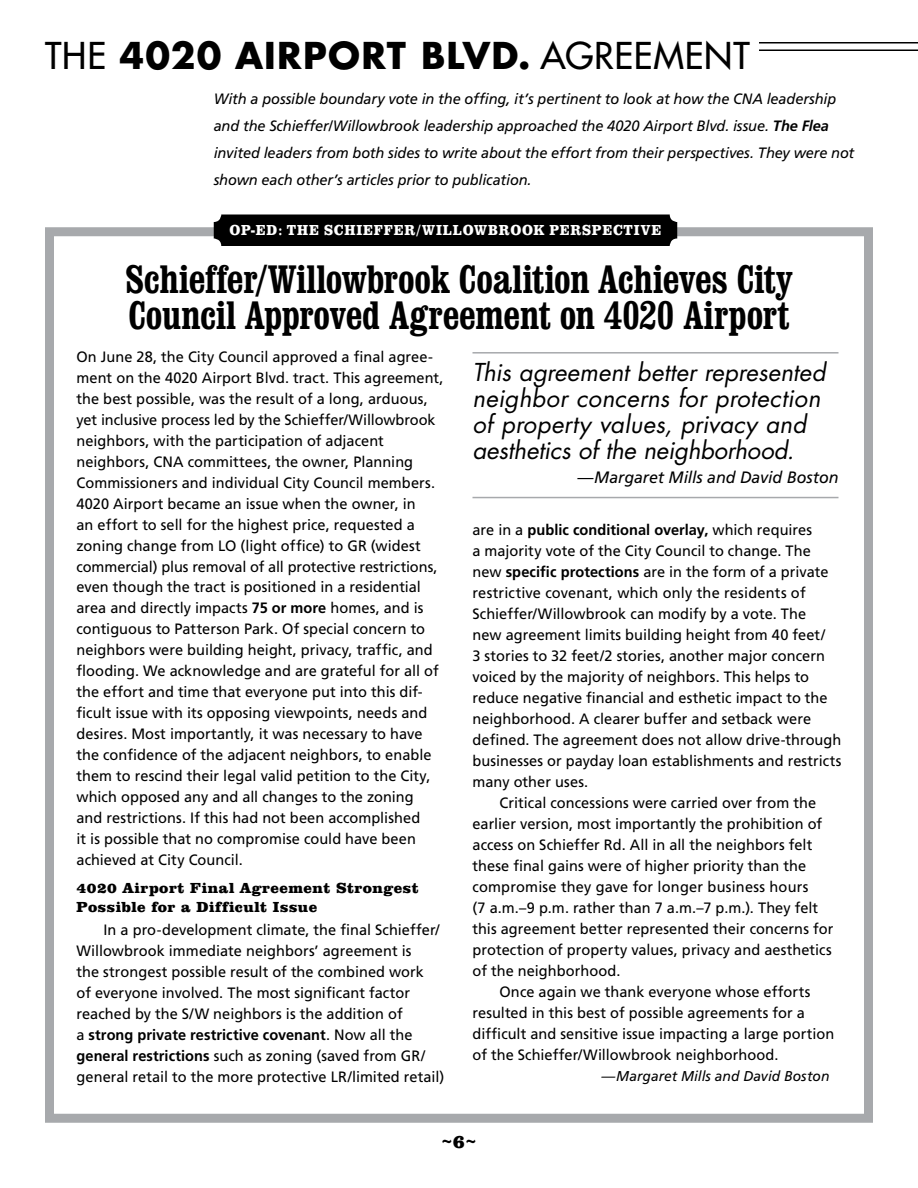
<style>
.page{position:relative;width:918px;height:1188px;background:#fff}
.page>*{position:absolute;margin:0;border:0;box-sizing:border-box;transform-origin:0 0}
.t1{font:700 condensed 39px/36px "Clarendon BT";letter-spacing:-.005em;color:#000}
.t2{font:700 36px "Futura Std";letter-spacing:.035em;color:#000}
.t3{font:italic 24px/26.2px "Futura Std";letter-spacing:.005em;color:#000}
.t4{font:700 19.5px "Clarendon LT Std";color:#000}
.t5{font:italic 16.5px "Frutiger LT Std";letter-spacing:-.005em;color:#000}
.t6{font:15px/21px "Frutiger LT Std";letter-spacing:.005em;color:#000}
.t7{font:italic 15px/27px "Frutiger LT Std";letter-spacing:-.005em;color:#000}
.t8{font:900 15px/19.5px "Clarendon BT";letter-spacing:.035em;color:#000}
.t9{font:700 15px "Frutiger LT Std";letter-spacing:.005em;color:#000}
.t10{font:15px "URW Clarendon TOT Bol Ext Nar";letter-spacing:.05em;color:#fff}
.t11{font:italic 14.25px "Frutiger LT Std";letter-spacing:.005em;color:#000}
.s1{font-weight:500}
.s2{font-weight:700}
.s3{font-weight:400}
.s4{font-family:"Clarendon BT";font-weight:900}
</style>
<div class="page">
<div style="left:45px;top:227px;width:828px;height:896px;border:9px solid #a7a9ac"></div>
<hr style="left:759px;top:42px;width:159px;height:2px;background:#000">
<hr style="left:759px;top:49px;width:159px;height:2px;background:#000">
<hr style="left:472px;top:352px;width:366px;height:2px;background:#a7a9ac">
<hr style="left:472px;top:497px;width:366px;height:1px;background:#a7a9ac">
<div style="left:214px;top:214px;width:463px;height:32px;background:#000;border-radius:8px"></div>
<h2 class="t2" style="left:45px;top:31px;width:706px"><span class="s1">THE</span> 4020 AIRPORT BLVD. <span class="s1">AGREEMENT</span></h2>
<p class="t7" style="left:214px;top:86px;width:642px">With a possible boundary vote in the offing, it’s pertinent to look at how the CNA leadership and the Schieffer/Willowbrook leadership approached the 4020 Airport Blvd. issue. <span class="s2">The Flea </span>invited leaders from both sides to write about the effort from their perspectives. They were not shown each other’s articles prior to publication.</p>
<p class="t10" style="left:229px;top:221px;width:434px">OP-ED: THE SCHIEFFER/WILLOWBROOK PERSPECTIVE</p>
<h1 class="t1" style="left:125px;top:261px;width:669px">Schieffer/Willowbrook Coalition Achieves City<br>Council Approved Agreement on 4020 Airport</h1>
<p class="t6" style="left:76px;top:346px;width:369px">On June 28, the City Council approved a final agree&shy;ment on the 4020 Airport Blvd. tract. This agreement, the best possible, was the result of a long, arduous, yet inclusive process led by the Schieffer/Willowbrook neighbors, with the participation of adjacent neighbors, CNA committees, the owner, Planning Commissioners and individual City Council members.<br>4020 Airport became an issue when the owner, in<br>an effort to sell for the highest price, requested a zoning change from LO (light office) to GR (widest commercial) plus removal of all protective restrictions, even though the tract is positioned in a residential area and directly impacts <span class="s2">75 or more</span> homes, and is contiguous to Patterson Park. Of special concern to neighbors were building height, privacy, traffic, and flooding. We acknowledge and are grateful for all of the effort and time that everyone put into this dif&shy;ficult issue with its opposing viewpoints, needs and desires. Most importantly, it was necessary to have the confidence of the adjacent neighbors, to enable them to rescind their legal valid petition to the City, which opposed any and all changes to the zoning<br>and restrictions. If this had not been accomplished<br>it is possible that no compromise could have been achieved at City Council.</p>
<p class="t8" style="left:76px;top:877px;width:344px">4020 Airport Final Agreement Strongest<br>Possible for a Difficult Issue</p>
<p class="t6" style="left:76px;top:919px;width:370px;text-indent:27px">In a pro-development climate, the final Schieffer/ Willowbrook immediate neighbors’ agreement is<br>the strongest possible result of the combined work<br>of everyone involved. The most significant factor reached by the S/W neighbors is the addition of<br>a <span class="s2">strong private restrictive covenant</span>. Now all the <span class="s2">general restrictions</span> such as zoning (saved from GR/ general retail to the more protective LR/limited retail)</p>
<h3 class="t3" style="left:472px;top:359px;width:355px">This agreement better represented neighbor concerns for protection of property values, privacy and aesthetics of the neighborhood.</h3>
<p class="t5" style="left:578px;top:468px;width:263px">—Margaret Mills and David Boston</p>
<p class="t9" style="left:472px;top:521px;width:341px"><span class="s3">are in a</span> public conditional overlay, <span class="s3">which requires</span></p>
<p class="t6" style="left:472px;top:541px;width:340px">a majority vote of the City Council to change. The</p>
<p class="t6" style="left:472px;top:562px;width:358px">new <span class="s2">specific protections</span> are in the form of a private</p>
<p class="t6" style="left:472px;top:583px;width:335px">restrictive covenant, which only the residents of</p>
<p class="t6" style="left:472px;top:604px;width:335px">Schieffer/Willowbrook can modify by a vote. The</p>
<p class="t6" style="left:472px;top:625px;width:354px">new agreement limits building height from 40 feet/</p>
<p class="t6" style="left:472px;top:646px;width:354px">3 stories to 32 feet/2 stories, another major concern</p>
<p class="t6" style="left:472px;top:667px;width:338px">voiced by the majority of neighbors. This helps to</p>
<p class="t6" style="left:472px;top:688px;width:357px">reduce negative financial and esthetic impact to the</p>
<p class="t6" style="left:472px;top:709px;width:340px">neighborhood. A clearer buffer and setback were</p>
<p class="t6" style="left:472px;top:730px;width:370px">defined. The agreement does not allow drive-through</p>
<p class="t6" style="left:472px;top:751px;width:371px">businesses or payday loan establishments and restricts</p>
<p class="t6" style="left:472px;top:772px;width:117px">many other uses.</p>
<p class="t6" style="left:500px;top:793px;width:318px">Critical concessions were carried over from the</p>
<p class="t6" style="left:472px;top:814px;width:351px">earlier version, most importantly the prohibition of</p>
<p class="t6" style="left:472px;top:835px;width:341px">access on Schieffer Rd. All in all the neighbors felt</p>
<p class="t6" style="left:472px;top:856px;width:335px">these final gains were of higher priority than the</p>
<p class="t6" style="left:472px;top:877px;width:338px">compromise they gave for longer business hours</p>
<p class="t6" style="left:472px;top:898px;width:347px">(7 a.m.–9 p.m. rather than 7 a.m.–7 p.m.). They felt</p>
<p class="t6" style="left:472px;top:919px;width:362px">this agreement better represented their concerns for</p>
<p class="t6" style="left:472px;top:940px;width:361px">protection of property values, privacy and aesthetics</p>
<p class="t6" style="left:472px;top:961px;width:150px">of the neighborhood.</p>
<p class="t6" style="left:500px;top:982px;width:312px">Once again we thank everyone whose efforts</p>
<p class="t6" style="left:472px;top:1003px;width:334px">resulted in this best of possible agreements for a</p>
<p class="t6" style="left:472px;top:1024px;width:363px">difficult and sensitive issue impacting a large portion</p>
<p class="t6" style="left:472px;top:1045px;width:307px">of the Schieffer/Willowbrook neighborhood.</p>
<p class="t11" style="left:602px;top:1068px;width:229px">—Margaret Mills and David Boston</p>
<h3 class="t4" style="left:441px;top:1128px;width:37px">~<span class="s4">6</span>~</h3>
</div>
